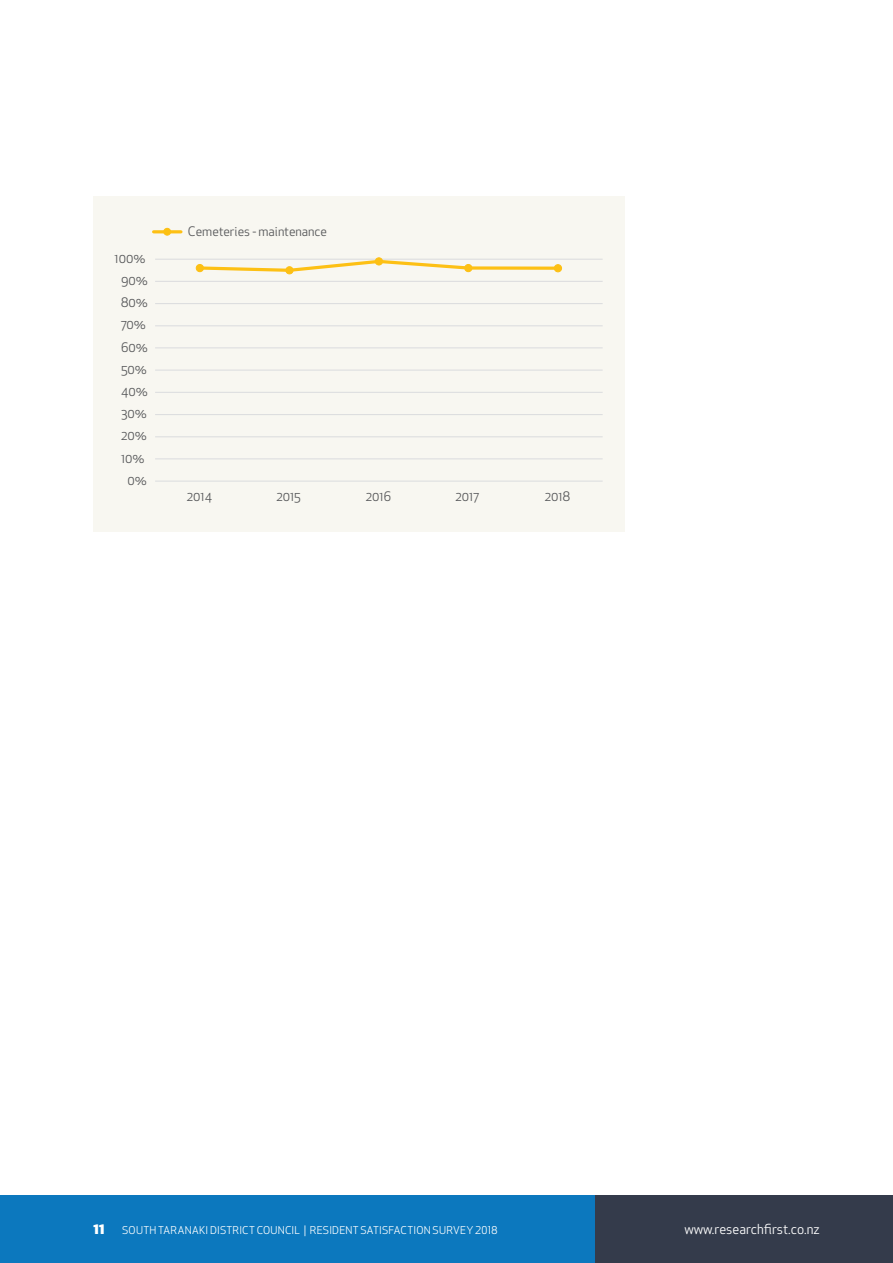
<style>
.page{position:relative;width:893px;height:1263px;background:#fff}
.page>*{position:absolute;margin:0;border:0;box-sizing:border-box;transform-origin:0 0}
.t1{font:13.5px "Apex New";color:#fff}
.t2{font:12.9px "Apex New";color:#57585a}
.t3{font:10.5px "Apex New";letter-spacing:.025em;color:#fff}
.s1{font-weight:800;font-size:15px}
</style>
<div class="page">
<div style="left:0;top:1195px;width:652px;height:68px;background:#0c78be"></div>
<div style="left:595px;top:1195px;width:298px;height:68px;background:#343b4b"></div>
<div style="left:94px;top:196px;width:531px;height:336px;background:#f8f7f1"></div>
<hr style="left:155px;top:458px;width:448px;height:1px;background:#dcdddf">
<hr style="left:155px;top:436px;width:448px;height:1px;background:#dcdddf">
<hr style="left:155px;top:414px;width:448px;height:1px;background:#dcdddf">
<hr style="left:155px;top:392px;width:448px;height:1px;background:#dcdddf">
<hr style="left:155px;top:370px;width:448px;height:1px;background:#dcdddf">
<hr style="left:155px;top:347px;width:448px;height:1px;background:#dcdddf">
<hr style="left:155px;top:325px;width:448px;height:1px;background:#dcdddf">
<hr style="left:155px;top:303px;width:448px;height:1px;background:#dcdddf">
<hr style="left:155px;top:281px;width:448px;height:1px;background:#dcdddf">
<hr style="left:155px;top:259px;width:448px;height:1px;background:#dcdddf">
<hr style="left:155px;top:481px;width:448px;height:1px;background:#dcdddf">
<svg style="left:197px;top:260px;width:364px;height:13px"></svg>
<div style="left:196px;top:264px;width:7px;height:8px;background:#fdc014;border-radius:50%"></div>
<div style="left:196px;top:264px;width:8px;height:8px;border:1px solid #fdc014;border-radius:50%"></div>
<div style="left:286px;top:267px;width:7px;height:7px;background:#fdc014;border-radius:50%"></div>
<div style="left:285px;top:266px;width:9px;height:8px;border:1px solid #fdc014;border-radius:50%"></div>
<div style="left:375px;top:258px;width:7px;height:7px;background:#fdc014;border-radius:50%"></div>
<div style="left:375px;top:257px;width:8px;height:8px;border:1px solid #fdc014;border-radius:50%"></div>
<div style="left:465px;top:264px;width:7px;height:8px;background:#fdc014;border-radius:50%"></div>
<div style="left:464px;top:264px;width:8px;height:8px;border:1px solid #fdc014;border-radius:50%"></div>
<div style="left:554px;top:265px;width:8px;height:7px;background:#fdc014;border-radius:50%"></div>
<div style="left:554px;top:264px;width:8px;height:8px;border:1px solid #fdc014;border-radius:50%"></div>
<hr style="left:154px;top:230px;width:27px;height:3px;background:#fdc014">
<div style="left:164px;top:228px;width:7px;height:7px;background:#fcc011;border-radius:50%"></div>
<div style="left:163px;top:228px;width:8px;height:8px;border:1px solid #fdc014;border-radius:50%"></div>
<p class="t2" style="left:115px;top:250px;width:33px">100%</p>
<p class="t2" style="left:121px;top:272px;width:28px">90%</p>
<p class="t2" style="left:121px;top:294px;width:28px">80%</p>
<p class="t2" style="left:121px;top:317px;width:27px">70%</p>
<p class="t2" style="left:121px;top:339px;width:28px">60%</p>
<p class="t2" style="left:121px;top:361px;width:27px">50%</p>
<p class="t2" style="left:121px;top:383px;width:28px">40%</p>
<p class="t2" style="left:121px;top:405px;width:27px">30%</p>
<p class="t2" style="left:121px;top:427px;width:27px">20%</p>
<p class="t2" style="left:121px;top:450px;width:25px">10%</p>
<p class="t2" style="left:128px;top:472px;width:21px">0%</p>
<p class="t2" style="left:188px;top:223px;width:140px">Cemeteries - maintenance</p>
<p class="t2" style="left:187px;top:489px;width:27px">2014</p>
<p class="t2" style="left:276px;top:489px;width:26px">2015</p>
<p class="t2" style="left:366px;top:489px;width:27px">2016</p>
<p class="t2" style="left:455px;top:489px;width:25px">2017</p>
<p class="t2" style="left:545px;top:489px;width:27px">2018</p>
<p class="t3" style="left:94px;top:1223px;width:405px"><span class="s1">11</span> SOUTH TARANAKI DISTRICT COUNCIL | RESIDENT SATISFACTION SURVEY 2018</p>
<p class="t1" style="left:684px;top:1220px;width:137px">www.researchfirst.co.nz</p>
</div>
